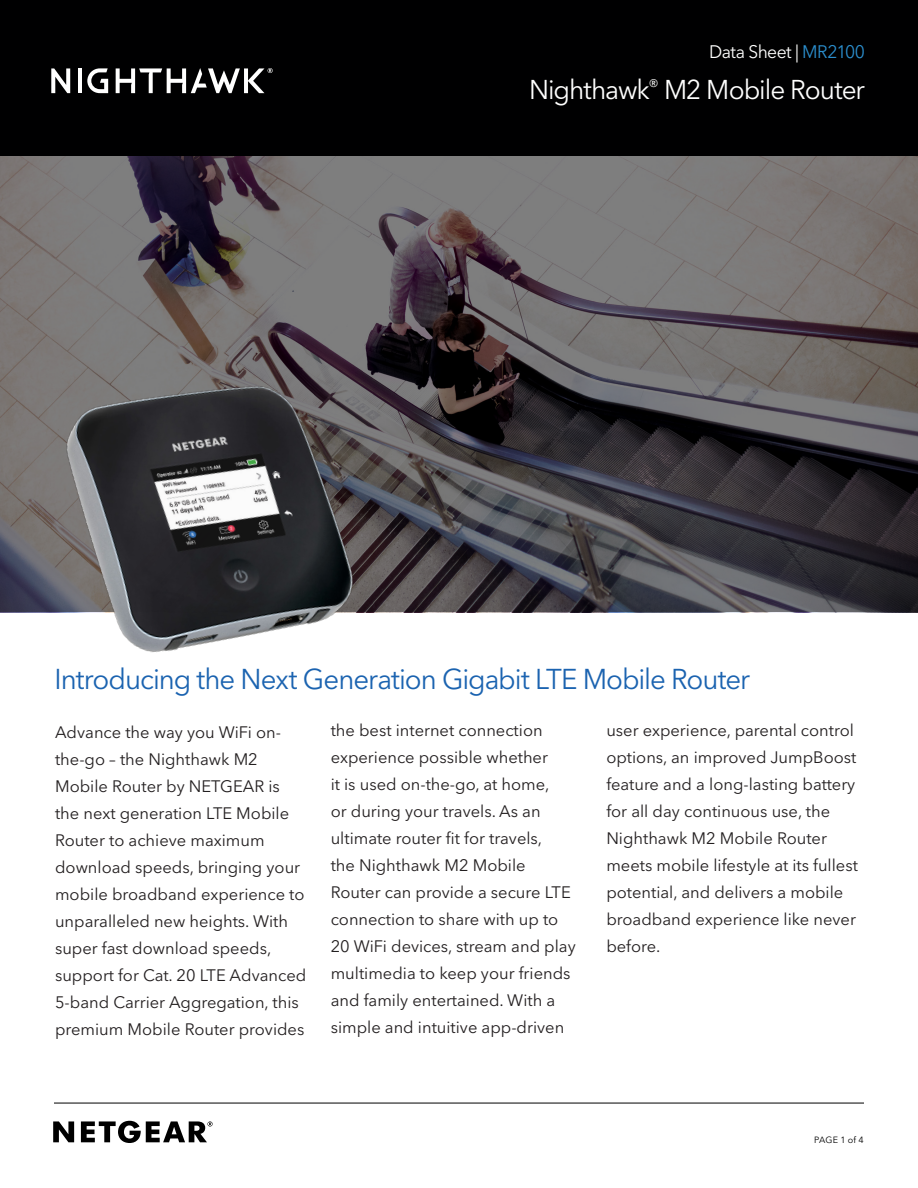
<style>
.page{position:relative;width:918px;height:1188px;background:#fff}
.page>*{position:absolute;margin:0;border:0;box-sizing:border-box;transform-origin:0 0}
.t1{font:28.5px "Avenir Next LT Pro";letter-spacing:-.04em;color:#1b63b0}
.t2{font:27px "Avenir Next LT Pro";letter-spacing:-.04em;color:#fff}
.t3{font:18px "Avenir Next LT Pro";letter-spacing:-.03em;color:#fff}
.t4{font:16.5px/27px "Avenir Next LT Pro";color:#231f20}
.t5{font:9px "Avenir Next LT Pro";letter-spacing:.015em;color:#000001}
.s1{color:#2b8ecd}
</style>
<div class="page">
<svg style="left:81px;top:1121px;width:132px;height:22px"></svg>
<svg style="left:53px;top:1121px;width:21px;height:21px"></svg>
<hr style="left:54px;top:1103px;width:810px;height:1px;background:#000001">
<div style="left:0;top:0;width:918px;height:156px;background:#000001"></div>
<svg style="left:0;top:156px;width:918px;height:456px;background:#5f5b5e"></svg>
<img style="left:0;top:381px;width:540px;height:272px">
<svg style="left:51px;top:68px;width:19px;height:25px"></svg>
<hr style="left:78px;top:68px;width:4px;height:25px;background:#fff">
<svg style="left:87px;top:68px;width:21px;height:25px"></svg>
<svg style="left:116px;top:68px;width:157px;height:25px"></svg>
<p class="t3" style="left:709px;top:41px;width:157px">Data Sheet | <span class="s1">MR2100</span></p>
<h2 class="t2" style="left:529px;top:73px;width:337px">Nighthawk<sup>®</sup> M2 Mobile Router</h2>
<h1 class="t1" style="left:55px;top:662px;width:697px">Introducing the Next Generation Gigabit LTE Mobile Router</h1>
<p class="t4" style="left:55px;top:719px;width:253px">Advance the way you WiFi on&shy;the-go – the Nighthawk M2<br>Mobile Router by NETGEAR is the next generation LTE Mobile<br>Router to achieve maximum download speeds, bringing your mobile broadband experience to unparalleled new heights. With super fast download speeds, support for Cat. 20 LTE Advanced<br>5-band Carrier Aggregation, this premium Mobile Router provides</p>
<p class="t4" style="left:331px;top:717px;width:247px">the best internet connection experience possible whether<br>it is used on-the-go, at home,<br>or during your travels. As an ultimate router fit for travels,<br>the Nighthawk M2 Mobile<br>Router can provide a secure LTE connection to share with up to<br>20 WiFi devices, stream and play multimedia to keep your friends and family entertained. With a simple and intuitive app-driven</p>
<p class="t4" style="left:606px;top:717px;width:253px">user experience, parental control options, an improved JumpBoost feature and a long-lasting battery for all day continuous use, the<br>Nighthawk M2 Mobile Router meets mobile lifestyle at its fullest potential, and delivers a mobile broadband experience like never before.</p>
<p class="t5" style="left:814px;top:1134px;width:51px">PAGE 1 of 4</p>
</div>
